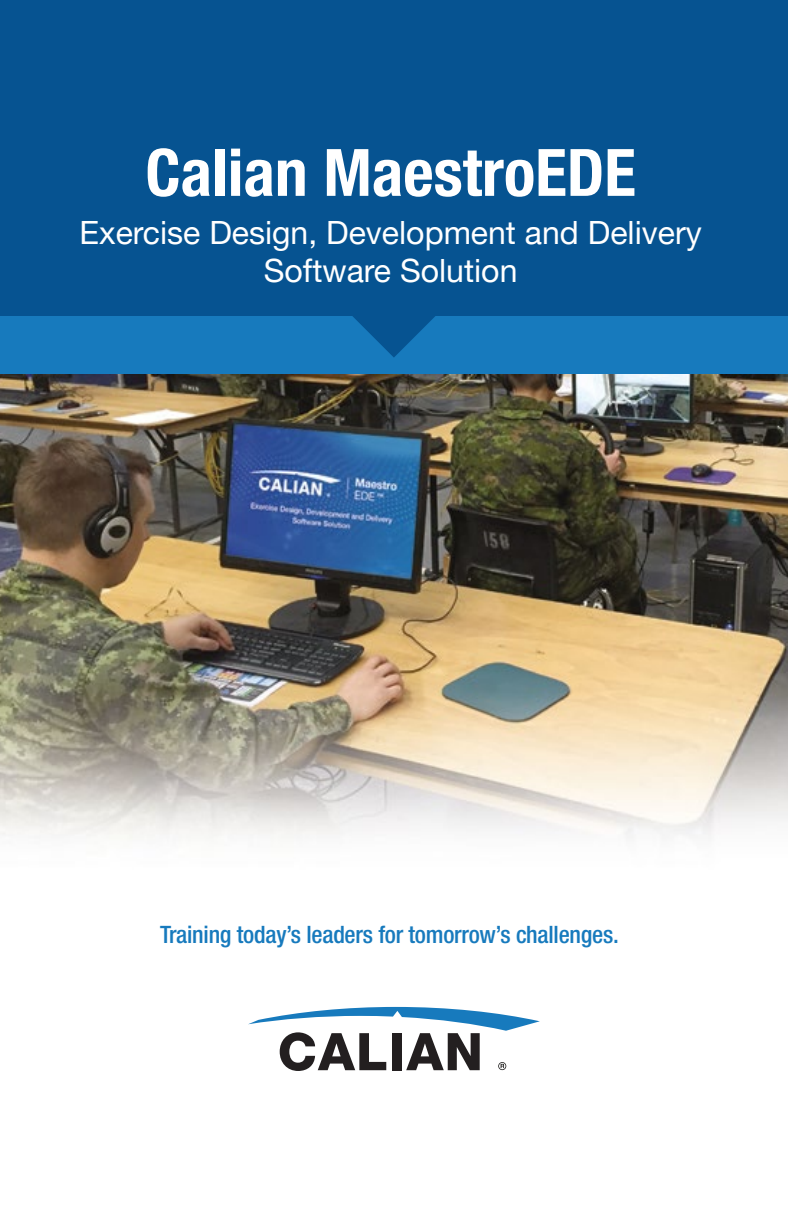
<style>
.page{position:relative;width:788px;height:1223px;background:#fff}
.page>*{position:absolute;margin:0;border:0;box-sizing:border-box;transform-origin:0 0}
.t1{font:700 condensed 65.4px "Helvetica Neue";color:#fff}
.t2{font:32px/38px "Helvetica Neue LT Pro";color:#fff;text-align:center}
.t3{font:500 condensed 24px "Helvetica Neue";letter-spacing:-.01em;color:#177abd}
</style>
<div class="page">
<div style="left:0;top:315px;width:787px;height:59px;background:#177abd"></div>
<div style="left:0;top:0;width:787px;height:315px;background:#065391"></div>
<svg style="left:331px;top:315px;width:125px;height:42px"></svg>
<img style="left:0;top:374px;width:787px;height:466px">
<svg style="left:248px;top:1006px;width:291px;height:64px"></svg>
<h1 class="t1" style="left:145px;top:133px;width:492px">Calian MaestroEDE</h1>
<p class="t2" style="left:79px;top:213px;width:623px">Exercise Design, Development and Delivery<br>Software Solution</p>
<p class="t3" style="left:160px;top:920px;width:460px">Training today’s leaders for tomorrow’s challenges.</p>
</div>
